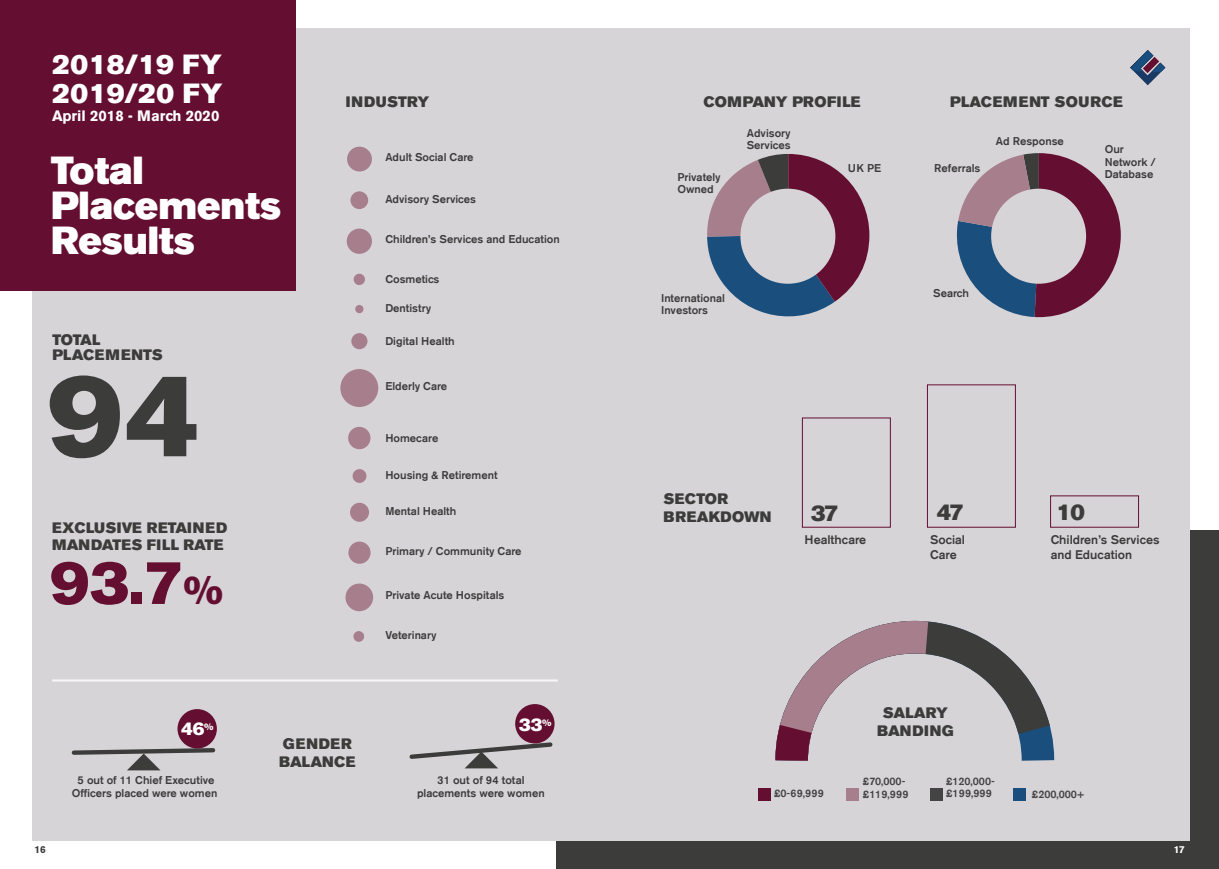
<style>
.page{position:relative;width:1219px;height:869px;background:#fff}
.page>*{position:absolute;margin:0;border:0;box-sizing:border-box;transform-origin:0 0}
.t1{font:115.25px "Akzidenz Grotesk BE Super";color:#3c3c3b}
.t2{font:60.25px "Akzidenz Grotesk BE Super";color:#640f31}
.t3{font:38.75px/35px "Akzidenz Grotesk BE Super";color:#fff}
.t4{font:27.5px/28.8px "Akzidenz Grotesk BE Super";letter-spacing:.02em;color:#fff}
.t5{font:22.38px "Akzidenz Grotesk BE Super";color:#3c3c3b}
.t6{font:18.12px "Akzidenz Grotesk BE Super";color:#fff}
.t7{font:15px/17.5px "Akzidenz Grotesk BE Super";letter-spacing:.02em;color:#3c3c3b}
.t8{font:15px/15px "Akzidenz Grotesk BE Super";color:#3c3c3b}
.t9{font:700 15px "Akzidenz Grotesk BE";color:#fff}
.t10{font:500 12.5px/15px "Akzidenz Grotesk BE";color:#3c3c3b}
.t11{font:500 11.25px/12.5px "Akzidenz Grotesk BE";color:#3c3c3b}
.t12{font:500 10.75px/12.2px "Akzidenz Grotesk BE";color:#454444}
.t13{font:700 10px "Akzidenz Grotesk BE";color:#3c3c3b}
.t14{font:700 10px "Akzidenz Grotesk BE";color:#fff}
.s1{font-size:39.62px}
</style>
<div class="page">
<div style="left:556px;top:529px;width:663px;height:339px;background:#3c3c3b"></div>
<div style="left:33px;top:28px;width:1157px;height:812px;background:#d7d4d8"></div>
<div style="left:0;top:0;width:296px;height:291px;background:#640f31"></div>
<div style="left:802px;top:417px;width:89px;height:110px;border:1px solid #640f31"></div>
<div style="left:927px;top:384px;width:89px;height:143px;border:1px solid #640f31"></div>
<img style="left:1134px;top:72px;width:27px;height:13px">
<img style="left:1130px;top:50px;width:35px;height:22px">
<img style="left:1143px;top:57px;width:16px;height:16px">
<div style="left:515px;top:703px;width:40px;height:40px;background:#640f31;border-radius:50%"></div>
<svg style="left:409px;top:739px;width:144px;height:29px"></svg>
<svg style="left:71px;top:745px;width:145px;height:25px"></svg>
<div style="left:177px;top:708px;width:40px;height:40px;background:#640f31;border-radius:50%"></div>
<div style="left:347px;top:147px;width:25px;height:24px;background:#a77e8b;border-radius:50%"></div>
<div style="left:347px;top:228px;width:25px;height:26px;background:#a77e8b;border-radius:50%"></div>
<div style="left:340px;top:369px;width:38px;height:38px;background:#a77e8b;border-radius:50%"></div>
<div style="left:348px;top:426px;width:22px;height:23px;background:#a77e8b;border-radius:50%"></div>
<div style="left:353px;top:630px;width:11px;height:11px;background:#a77e8b;border-radius:50%"></div>
<div style="left:350px;top:502px;width:19px;height:19px;background:#a77e8b;border-radius:50%"></div>
<div style="left:345px;top:583px;width:28px;height:28px;background:#a77e8b;border-radius:50%"></div>
<div style="left:353px;top:469px;width:13px;height:13px;background:#a77e8b;border-radius:50%"></div>
<div style="left:348px;top:541px;width:23px;height:22px;background:#a77e8b;border-radius:50%"></div>
<div style="left:351px;top:333px;width:16px;height:16px;background:#a77e8b;border-radius:50%"></div>
<div style="left:355px;top:305px;width:8px;height:8px;background:#a77e8b;border-radius:50%"></div>
<div style="left:354px;top:273px;width:11px;height:12px;background:#a77e8b;border-radius:50%"></div>
<div style="left:350px;top:191px;width:18px;height:18px;background:#a77e8b;border-radius:50%"></div>
<svg style="left:707px;top:154px;width:162px;height:163px"></svg>
<div style="left:740px;top:189px;width:95px;height:94px;background:#d7d4d8;border-radius:50%"></div>
<svg style="left:956px;top:153px;width:165px;height:164px"></svg>
<div style="left:991px;top:189px;width:95px;height:94px;background:#d7d4d8;border-radius:50%"></div>
<svg style="left:962px;top:629px;width:93px;height:132px"></svg>
<div style="left:758px;top:787px;width:13px;height:13px;background:#640f31"></div>
<div style="left:846px;top:787px;width:13px;height:13px;background:#a77e8b"></div>
<div style="left:930px;top:787px;width:12px;height:13px;background:#454444"></div>
<div style="left:1013px;top:787px;width:13px;height:13px;background:#194e7d"></div>
<svg style="left:759px;top:620px;width:203px;height:172px"></svg>
<img style="left:53px;top:679px;width:505px;height:2px">
<h3 class="t4" style="left:52px;top:53px;width:172px">2018/19 FY<br>2019/20 FY</h3>
<h3 class="t9" style="left:52px;top:109px;width:169px">April 2018 - March 2020</h3>
<h3 class="t3" style="left:51px;top:157px;width:232px">Total<br>Placements<br>Results</h3>
<h3 class="t8" style="left:52px;top:334px;width:112px">TOTAL<br>PLACEMENTS</h3>
<h1 class="t1" style="left:48px;top:369px;width:153px">94</h1>
<h3 class="t7" style="left:52px;top:520px;width:177px">EXCLUSIVE RETAINED<br>MANDATES FILL RATE</h3>
<h2 class="t2" style="left:50px;top:558px;width:174px">93.7<span class="s1">%</span></h2>
<h3 class="t6" style="left:181px;top:721px;width:34px">46<sup>%</sup></h3>
<h3 class="t7" style="left:346px;top:94px;width:85px">INDUSTRY</h3>
<p class="t11" style="left:385px;top:151px;width:90px">Adult Social Care</p>
<p class="t11" style="left:385px;top:193px;width:92px">Advisory Services</p>
<p class="t11" style="left:385px;top:233px;width:176px">Children’s Services and Education</p>
<p class="t11" style="left:385px;top:273px;width:56px">Cosmetics</p>
<p class="t11" style="left:385px;top:303px;width:47px">Dentistry</p>
<p class="t11" style="left:385px;top:335px;width:71px">Digital Health</p>
<p class="t11" style="left:385px;top:380px;width:63px">Elderly Care</p>
<p class="t11" style="left:385px;top:432px;width:54px">Homecare</p>
<p class="t11" style="left:385px;top:470px;width:114px">Housing &amp; Retirement</p>
<p class="t11" style="left:385px;top:506px;width:73px">Mental Health</p>
<p class="t11" style="left:385px;top:545px;width:138px">Primary / Community Care</p>
<p class="t11" style="left:385px;top:589px;width:121px">Private Acute Hospitals</p>
<p class="t11" style="left:385px;top:629px;width:53px">Veterinary</p>
<h3 class="t6" style="left:519px;top:716px;width:34px">33<sup>%</sup></h3>
<p class="t13" style="left:34px;top:845px;width:13px">16</p>
<p class="t11" style="left:72px;top:773px;width:147px;line-height:13.5px;text-align:center">5 out of 11 Chief Executive<br>Officers placed were women</p>
<h3 class="t7" style="left:279px;top:736px;width:78px">GENDER<br>BALANCE</h3>
<p class="t11" style="left:417px;top:773px;width:129px;line-height:13.5px;text-align:center">31 out of 94 total placements were women</p>
<h3 class="t7" style="left:704px;top:95px;width:158px">COMPANY PROFILE</h3>
<h3 class="t7" style="left:950px;top:95px;width:174px">PLACEMENT SOURCE</h3>
<p class="t11" style="left:677px;top:171px;width:45px">Privately<br>Owned</p>
<p class="t11" style="left:747px;top:127px;width:45px">Advisory<br>Services</p>
<p class="t11" style="left:661px;top:292px;width:65px">International<br>Investors</p>
<p class="t11" style="left:848px;top:162px;width:35px">UK PE</p>
<p class="t11" style="left:934px;top:163px;width:48px">Referrals</p>
<p class="t11" style="left:996px;top:136px;width:69px">Ad Response</p>
<p class="t11" style="left:1105px;top:144px;width:53px">Our<br>Network /<br>Database</p>
<p class="t11" style="left:933px;top:287px;width:37px">Search</p>
<h3 class="t7" style="left:663px;top:491px;width:109px">SECTOR<br>BREAKDOWN</h3>
<h3 class="t5" style="left:811px;top:504px;width:29px">37</h3>
<p class="t10" style="left:805px;top:532px;width:63px">Healthcare</p>
<h3 class="t5" style="left:937px;top:503px;width:29px">47</h3>
<h3 class="t5" style="left:1057px;top:503px;width:30px">10</h3>
<p class="t10" style="left:930px;top:532px;width:36px">Social<br>Care</p>
<p class="t10" style="left:1051px;top:532px;width:110px">Children’s Services and Education</p>
<h3 class="t8" style="left:877px;top:705px;width:78px;line-height:17.5px;text-align:center">SALARY<br>BANDING</h3>
<p class="t12" style="left:774px;top:787px;width:51px">£0-69,999</p>
<p class="t12" style="left:863px;top:775px;width:47px">£70,000- £119,999</p>
<p class="t12" style="left:946px;top:775px;width:51px">£120,000- £199,999</p>
<p class="t12" style="left:1032px;top:788px;width:54px">£200,000+</p>
<p class="t14" style="left:1174px;top:845px;width:12px">17</p>
</div>
